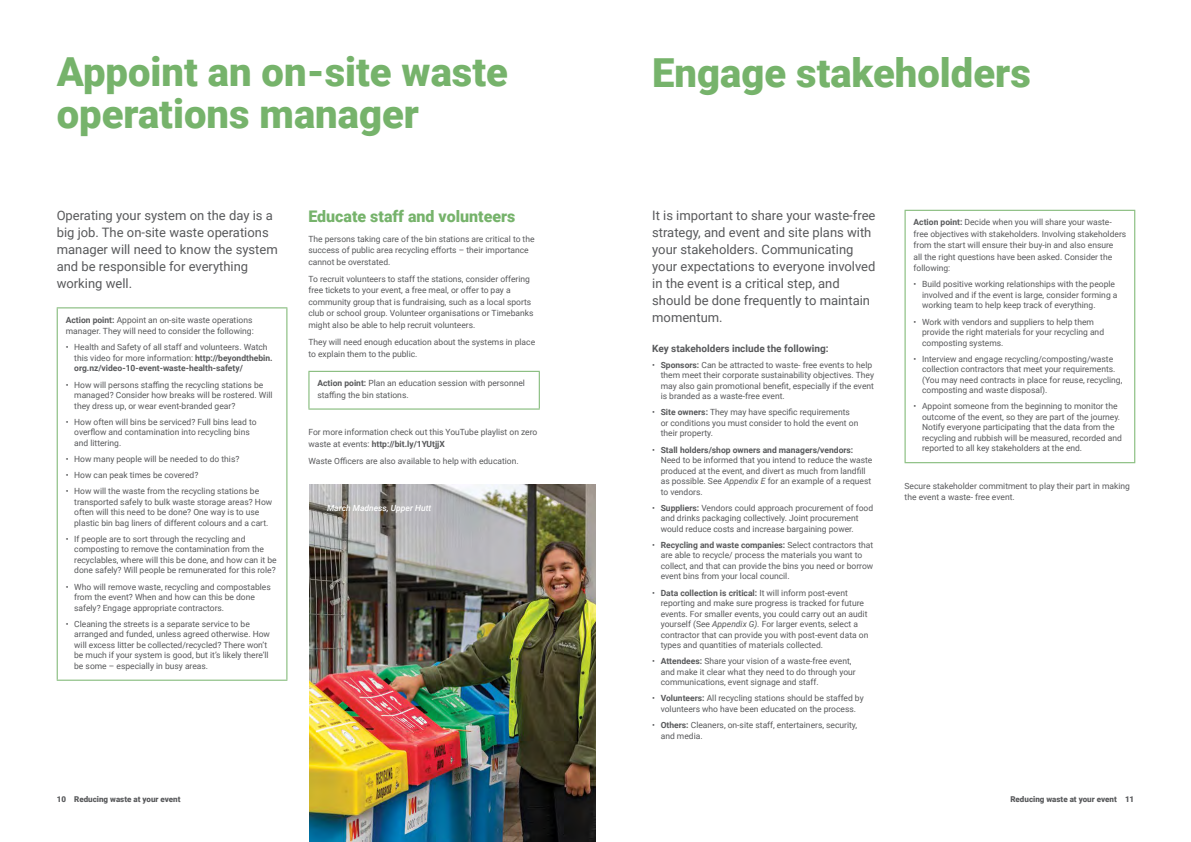
<style>
.page{position:relative;width:1191px;height:842px;background:#fff}
.page>*{position:absolute;margin:0;border:0;box-sizing:border-box;transform-origin:0 0}
.Body{font:900 40px/42px "Roboto";color:#76b36b}
.t1{font:900 16px "Roboto";color:#76b36b}
.Intro{font:13px/17px "Roboto";color:#58595b}
.t2{font:700 10px "Roboto";color:#58595b}
.Body-2{font:8.5px/10.5px "Roboto";color:#58595b}
.t3{font:italic 500 8.5px "Roboto";color:#fff}
.t4{font:900 8px "Roboto";color:#58595b}
.s1{font-weight:700}
.s2{font-style:italic}
</style>
<div class="page">
<hr style="left:308px;top:371px;width:232px;height:1px;background:#76b36b">
<hr style="left:308px;top:372px;width:1px;height:36px;background:#76b36b">
<hr style="left:539px;top:372px;width:1px;height:36px;background:#76b36b">
<hr style="left:308px;top:408px;width:232px;height:1px;background:#76b36b">
<hr style="left:57px;top:307px;width:230px;height:1px;background:#76b36b">
<hr style="left:57px;top:308px;width:1px;height:372px;background:#76b36b">
<hr style="left:286px;top:308px;width:1px;height:372px;background:#76b36b">
<hr style="left:57px;top:680px;width:230px;height:1px;background:#76b36b">
<hr style="left:904px;top:210px;width:231px;height:1px;background:#76b36b">
<hr style="left:904px;top:211px;width:1px;height:251px;background:#76b36b">
<hr style="left:1134px;top:211px;width:1px;height:251px;background:#76b36b">
<hr style="left:904px;top:462px;width:231px;height:1px;background:#76b36b">
<img style="left:309px;top:485px;width:286px;height:357px">
<p class="Body" style="left:57px;top:50px;width:453px">Appoint an on-site waste operations manager</p>
<h1 class="Body" style="left:652px;top:50px;width:380px">Engage stakeholders</h1>
<p class="Intro" style="left:57px;top:206px;width:222px">Operating your system on the day is a big job. The on-site waste operations manager will need to know the system and be responsible for everything working well.</p>
<p class="Body-2" style="left:66px;top:314px;width:189px;line-height:11.5px"><span class="s1">Action point:</span> Appoint an on-site waste operations manager. They will need to consider the following:</p>
<p class="Body-2" style="left:74px;top:342px;width:200px;text-indent:-9px">• Health and Safety of all staff and volunteers. Watch this video for more information: <span class="s1">http://beyondthebin. org.nz/video-10-event-waste-health-safety/</span></p>
<p class="Body-2" style="left:74px;top:379px;width:200px;text-indent:-9px">• How will persons staffing the recycling stations be managed? Consider how breaks will be rostered. Will they dress up, or wear event-branded gear?</p>
<p class="Body-2" style="left:74px;top:416px;width:184px;text-indent:-9px">• How often will bins be serviced? Full bins lead to overflow and contamination into recycling bins and littering.</p>
<p class="Body-2" style="left:66px;top:453px;width:175px">• How many people will be needed to do this?</p>
<p class="Body-2" style="left:66px;top:469px;width:134px">• How can peak times be covered?</p>
<p class="Body-2" style="left:74px;top:486px;width:199px;text-indent:-9px">• How will the waste from the recycling stations be transported safely to bulk waste storage areas? How often will this need to be done? One way is to use plastic bin bag liners of different colours and a cart.</p>
<p class="Body-2" style="left:74px;top:533px;width:204px;text-indent:-9px">• If people are to sort through the recycling and composting to remove the contamination from the recyclables, where will this be done, and how can it be done safely? Will people be remunerated for this role?</p>
<p class="Body-2" style="left:74px;top:581px;width:198px;text-indent:-9px">• Who will remove waste, recycling and compostables from the event? When and how can this be done safely? Engage appropriate contractors.</p>
<p class="Body-2" style="left:74px;top:618px;width:197px;text-indent:-9px">• Cleaning the streets is a separate service to be arranged and funded, unless agreed otherwise. How will excess litter be collected/recycled? There won’t be much if your system is good, but it’s likely there’ll be some – especially in busy areas.</p>
<h2 class="t1" style="left:308px;top:205px;width:208px">Educate staff and volunteers</h2>
<p class="Body-2" style="left:308px;top:233px;width:228px;line-height:11.5px">The persons taking care of the bin stations are critical to the success of public area recycling efforts – their importance cannot be overstated.</p>
<p class="Body-2" style="left:308px;top:273px;width:226px;line-height:11.5px">To recruit volunteers to staff the stations, consider offering free tickets to your event, a free meal, or offer to pay a community group that is fundraising, such as a local sports club or school group. Volunteer organisations or Timebanks might also be able to help recruit volunteers.</p>
<p class="Body-2" style="left:308px;top:336px;width:228px;line-height:11.5px">They will need enough education about the systems in place to explain them to the public.</p>
<p class="Body-2" style="left:317px;top:377px;width:209px;line-height:11.5px"><span class="s1">Action point:</span> Plan an education session with personnel staffing the bin stations.</p>
<p class="Body-2" style="left:308px;top:426px;width:230px;line-height:11.5px">For more information check out this YouTube playlist on zero waste at events: <span class="s1">http://bit.ly/1YUtjjX</span></p>
<p class="Body-2" style="left:308px;top:455px;width:212px">Waste Officers are also available to help with education.</p>
<p class="t3" style="left:327px;top:502px;width:106px">March Madness, Upper Hutt</p>
<p class="Intro" style="left:652px;top:206px;width:225px">It is important to share your waste-free strategy, and event and site plans with your stakeholders. Communicating your expectations to everyone involved in the event is a critical step, and should be done frequently to maintain momentum.</p>
<h3 class="t2" style="left:652px;top:341px;width:178px">Key stakeholders include the following:</h3>
<p class="Body-2" style="left:660px;top:359px;width:215px;text-indent:-9px">• <span class="s1">Sponsors:</span> Can be attracted to waste- free events to help them meet their corporate sustainability objectives. They may also gain promotional benefit, especially if the event is branded as a waste-free event.</p>
<p class="Body-2" style="left:660px;top:407px;width:199px;text-indent:-8px">• <span class="s1">Site owners:</span> They may have specific requirements or conditions you must consider to hold the event on their property.</p>
<p class="Body-2" style="left:660px;top:444px;width:213px;text-indent:-9px">• <span class="s1">Stall holders/shop owners and managers/vendors:<br></span>Need to be informed that you intend to reduce the waste produced at the event, and divert as much from landfill as possible. See <span class="s2">Appendix E</span> for an example of a request to vendors.</p>
<p class="Body-2" style="left:660px;top:502px;width:214px;text-indent:-9px">• <span class="s1">Suppliers:</span> Vendors could approach procurement of food and drinks packaging collectively. Joint procurement would reduce costs and increase bargaining power.</p>
<p class="Body-2" style="left:660px;top:539px;width:214px;text-indent:-9px">• <span class="s1">Recycling and waste companies:</span> Select contractors that are able to recycle/ process the materials you want to collect, and that can provide the bins you need or borrow event bins from your local council.</p>
<p class="Body-2" style="left:660px;top:587px;width:209px;text-indent:-9px">• <span class="s1">Data collection is critical:</span> It will inform post-event reporting and make sure progress is tracked for future events. For smaller events, you could carry out an audit yourself (See <span class="s2">Appendix G).</span> For larger events, select a contractor that can provide you with post-event data on types and quantities of materials collected.</p>
<p class="Body-2" style="left:660px;top:656px;width:196px;text-indent:-9px">• <span class="s1">Attendees:</span> Share your vision of a waste-free event, and make it clear what they need to do through your communications, event signage and staff.</p>
<p class="Body-2" style="left:652px;top:693px;width:213px;text-align:center">• <span class="s1">Volunteers:</span> All recycling stations should be staffed by volunteers who have been educated on the process.</p>
<p class="Body-2" style="left:660px;top:719px;width:198px;text-indent:-9px">• <span class="s1">Others:</span> Cleaners, on-site staff, entertainers, security, and media.</p>
<p class="Body-2" style="left:913px;top:216px;width:214px;line-height:11.5px"><span class="s1">Action point:</span> Decide when you will share your waste&shy;free objectives with stakeholders. Involving stakeholders from the start will ensure their buy-in and also ensure<br>all the right questions have been asked. Consider the following:</p>
<p class="Body-2" style="left:922px;top:279px;width:197px;text-indent:-9px">• Build positive working relationships with the people involved and if the event is large, consider forming a working team to help keep track of everything.</p>
<p class="Body-2" style="left:922px;top:316px;width:183px;text-indent:-9px">• Work with vendors and suppliers to help them provide the right materials for your recycling and composting systems.</p>
<p class="Body-2" style="left:922px;top:353px;width:202px;text-indent:-9px">• Interview and engage recycling/composting/waste collection contractors that meet your requirements. (You may need contracts in place for reuse, recycling, composting and waste disposal).</p>
<p class="Body-2" style="left:922px;top:401px;width:201px;text-indent:-9px">• Appoint someone from the beginning to monitor the outcome of the event, so they are part of the journey.<br>Notify everyone participating that the data from the recycling and rubbish will be measured, recorded and reported to all key stakeholders at the end.</p>
<p class="Body-2" style="left:904px;top:480px;width:227px;line-height:11.5px">Secure stakeholder commitment to play their part in making the event a waste- free event.</p>
<p class="t4" style="left:57px;top:794px;width:125px">10 Reducing waste at your event</p>
<p class="t4" style="left:1010px;top:794px;width:125px">Reducing waste at your event 11</p>
</div>
